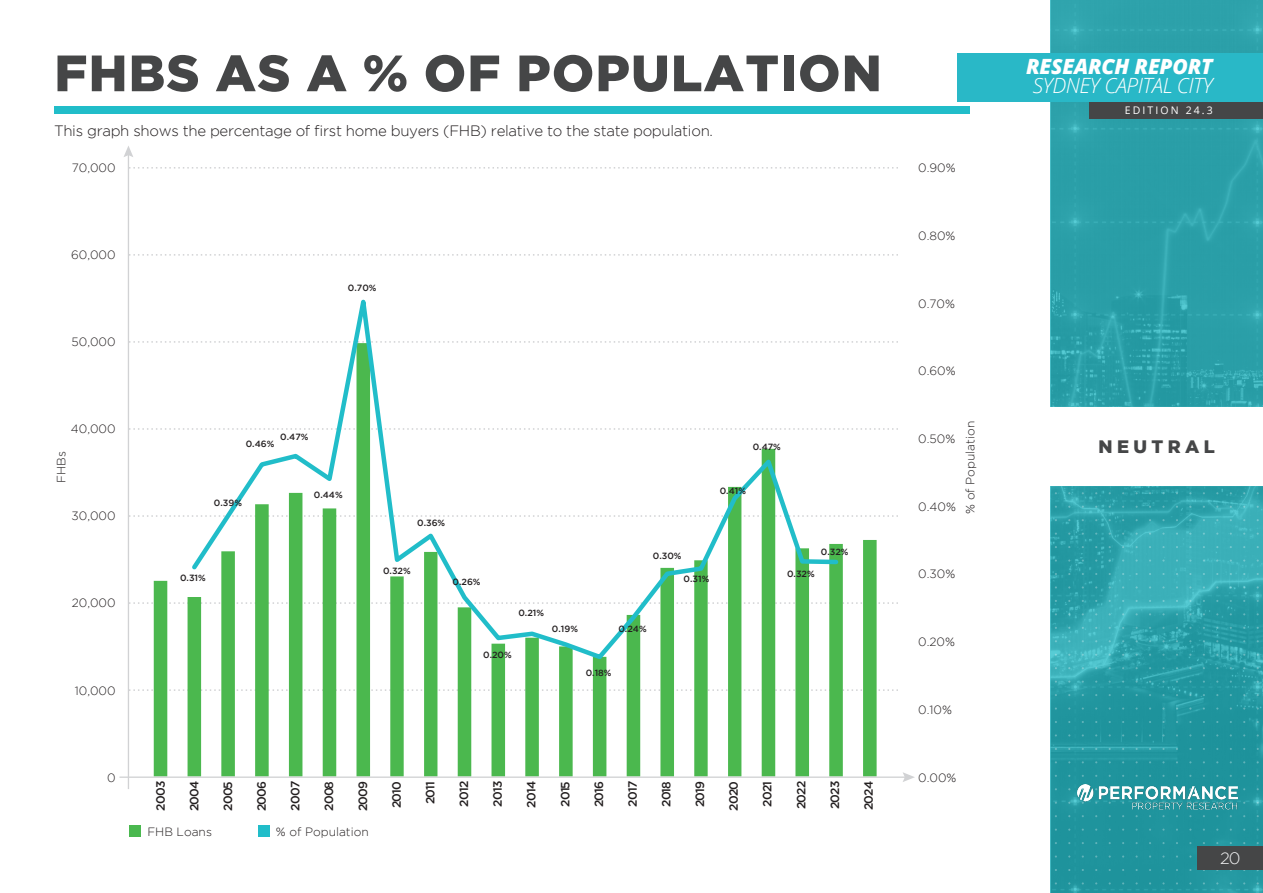
<style>
.page{position:relative;width:1263px;height:893px;background:#fff}
.page>*{position:absolute;margin:0;border:0;box-sizing:border-box;transform-origin:0 0}
.Sub-Title_Grey{font:900 51px "Gotham";letter-spacing:.025em;color:#454647}
.t1{font:italic 300 21px "Open Sans";letter-spacing:-.02em;color:#fff}
.t2{font:italic 800 21px "Open Sans";letter-spacing:-.01em;color:#fff}
.t3{font:900 18px "Gotham";letter-spacing:.245em;color:#454647}
.t4{font:300 16.5px "Gotham";color:#f2f3f4}
.t5{font:300 15px "Gotham";letter-spacing:-.02em;color:#231f20}
.Text_for_graphs{font:300 12px "Gotham";color:#231f20}
.Text_for_graphs_Small{font:500 12px "Gotham";letter-spacing:-.07em;color:#231f20}
.t6{font:10.5px "Open Sans";letter-spacing:.2em;color:#fff}
.Text_for_graphs_Small-2{font:500 9px "Gotham";color:#231f20}
</style>
<div class="page">
<div style="left:1051px;top:0;width:212px;height:407px;background:#2a9fa8"></div>
<svg style="left:1050px;top:486px;width:213px;height:407px;fill:#2499a2"></svg>
<div style="left:1197px;top:846px;width:66px;height:23px;background:#454647"></div>
<img style="left:1077px;top:785px;width:160px;height:25px">
<div style="left:1089px;top:101px;width:174px;height:18px;background:#454647"></div>
<div style="left:957px;top:53px;width:306px;height:48px;background:#29b8c7"></div>
<svg style="left:129px;top:167px;width:769px;height:2px"></svg>
<svg style="left:129px;top:689px;width:769px;height:2px"></svg>
<svg style="left:129px;top:602px;width:769px;height:2px"></svg>
<svg style="left:129px;top:428px;width:769px;height:2px"></svg>
<svg style="left:129px;top:341px;width:769px;height:2px"></svg>
<svg style="left:129px;top:254px;width:769px;height:2px"></svg>
<svg style="left:129px;top:515px;width:769px;height:2px"></svg>
<svg style="left:154px;top:428px;width:723px;height:348px"></svg>
<svg style="left:188px;top:299px;width:653px;height:364px"></svg>
<div style="left:54px;top:106px;width:916px;height:8px;background:#21bdc9"></div>
<hr style="left:128px;top:151px;width:1px;height:638px;background:#d1d2d4">
<svg style="left:124px;top:146px;width:9px;height:11px"></svg>
<svg style="left:903px;top:772px;width:12px;height:10px"></svg>
<hr style="left:119px;top:776px;width:790px;height:2px;background:#d1d2d4">
<div style="left:129px;top:826px;width:11px;height:11px;background:#4ab84f"></div>
<div style="left:258px;top:826px;width:11px;height:11px;background:#21bdc9"></div>
<p class="Sub-Title_Grey" style="left:54px;top:44px;width:829px">FHBS AS A % OF POPULATION</p>
<p class="t5" style="left:54px;top:122px;width:660px">This graph shows the percentage of first home buyers (FHB) relative to the state population.</p>
<p class="Text_for_graphs" style="left:72px;top:161px;width:45px">70,000</p>
<p class="Text_for_graphs" style="left:918px;top:161px;width:39px">0.90%</p>
<p class="Text_for_graphs" style="left:71px;top:248px;width:46px">60,000</p>
<p class="Text_for_graphs" style="left:72px;top:335px;width:46px">50,000</p>
<p class="Text_for_graphs" style="left:71px;top:423px;width:46px">40,000</p>
<p class="Text_for_graphs" style="left:55px;top:483px;width:33px;rotate:-90deg">FHBs</p>
<p class="Text_for_graphs" style="left:72px;top:510px;width:46px">30,000</p>
<p class="Text_for_graphs" style="left:72px;top:597px;width:45px">20,000</p>
<p class="Text_for_graphs" style="left:75px;top:684px;width:42px">10,000</p>
<p class="Text_for_graphs_Small-2" style="left:348px;top:282px;width:30px">0.70%</p>
<p class="Text_for_graphs_Small-2" style="left:280px;top:432px;width:30px">0.47%</p>
<p class="Text_for_graphs_Small-2" style="left:246px;top:439px;width:30px">0.46%</p>
<p class="Text_for_graphs_Small-2" style="left:214px;top:497px;width:30px">0.39%</p>
<p class="Text_for_graphs_Small-2" style="left:314px;top:490px;width:30px">0.44%</p>
<p class="Text_for_graphs_Small-2" style="left:180px;top:573px;width:27px">0.31%</p>
<p class="Text_for_graphs_Small-2" style="left:753px;top:441px;width:30px">0.47%</p>
<p class="Text_for_graphs_Small-2" style="left:417px;top:517px;width:30px">0.36%</p>
<p class="Text_for_graphs_Small-2" style="left:383px;top:566px;width:29px">0.32%</p>
<p class="Text_for_graphs_Small-2" style="left:453px;top:577px;width:29px">0.26%</p>
<p class="Text_for_graphs_Small-2" style="left:653px;top:550px;width:30px">0.30%</p>
<p class="Text_for_graphs_Small-2" style="left:684px;top:574px;width:27px">0.31%</p>
<p class="Text_for_graphs_Small-2" style="left:518px;top:608px;width:27px">0.21%</p>
<p class="Text_for_graphs_Small-2" style="left:483px;top:649px;width:30px">0.20%</p>
<p class="Text_for_graphs_Small-2" style="left:552px;top:623px;width:28px">0.19%</p>
<p class="Text_for_graphs_Small-2" style="left:618px;top:623px;width:30px">0.24%</p>
<p class="Text_for_graphs_Small-2" style="left:586px;top:667px;width:27px">0.18%</p>
<p class="Text_for_graphs_Small-2" style="left:720px;top:486px;width:28px">0.41%</p>
<p class="Text_for_graphs_Small-2" style="left:821px;top:547px;width:29px">0.32%</p>
<p class="Text_for_graphs_Small-2" style="left:787px;top:569px;width:29px">0.32%</p>
<p class="Text_for_graphs" style="left:918px;top:229px;width:39px">0.80%</p>
<p class="Text_for_graphs" style="left:918px;top:297px;width:38px">0.70%</p>
<p class="Text_for_graphs" style="left:918px;top:365px;width:39px">0.60%</p>
<p class="Text_for_graphs" style="left:918px;top:432px;width:38px">0.50%</p>
<p class="Text_for_graphs" style="left:918px;top:500px;width:39px">0.40%</p>
<p class="Text_for_graphs" style="left:964px;top:514px;width:94px;rotate:-90deg">% of Population</p>
<p class="Text_for_graphs" style="left:918px;top:568px;width:39px">0.30%</p>
<p class="Text_for_graphs" style="left:918px;top:635px;width:38px">0.20%</p>
<p class="Text_for_graphs" style="left:918px;top:703px;width:35px">0.10%</p>
<p class="Text_for_graphs" style="left:107px;top:771px;width:10px">0</p>
<p class="Text_for_graphs" style="left:918px;top:771px;width:40px">0.00%</p>
<p class="Text_for_graphs_Small" style="left:154px;top:811px;width:31px;rotate:-90deg">2003</p>
<p class="Text_for_graphs_Small" style="left:187px;top:811px;width:32px;rotate:-90deg">2004</p>
<p class="Text_for_graphs_Small" style="left:221px;top:811px;width:31px;rotate:-90deg">2005</p>
<p class="Text_for_graphs_Small" style="left:255px;top:811px;width:32px;rotate:-90deg">2006</p>
<p class="Text_for_graphs_Small" style="left:288px;top:811px;width:31px;rotate:-90deg">2007</p>
<p class="Text_for_graphs_Small" style="left:322px;top:811px;width:31px;rotate:-90deg">2008</p>
<p class="Text_for_graphs_Small" style="left:356px;top:811px;width:32px;rotate:-90deg">2009</p>
<p class="Text_for_graphs_Small" style="left:390px;top:808px;width:28px;rotate:-90deg">2010</p>
<p class="Text_for_graphs_Small" style="left:423px;top:804px;width:25px;rotate:-90deg">2011</p>
<p class="Text_for_graphs_Small" style="left:457px;top:807px;width:27px;rotate:-90deg">2012</p>
<p class="Text_for_graphs_Small" style="left:491px;top:807px;width:27px;rotate:-90deg">2013</p>
<p class="Text_for_graphs_Small" style="left:524px;top:807px;width:28px;rotate:-90deg">2014</p>
<p class="Text_for_graphs_Small" style="left:558px;top:807px;width:27px;rotate:-90deg">2015</p>
<p class="Text_for_graphs_Small" style="left:592px;top:807px;width:28px;rotate:-90deg">2016</p>
<p class="Text_for_graphs_Small" style="left:626px;top:807px;width:27px;rotate:-90deg">2017</p>
<p class="Text_for_graphs_Small" style="left:659px;top:807px;width:27px;rotate:-90deg">2018</p>
<p class="Text_for_graphs_Small" style="left:693px;top:807px;width:28px;rotate:-90deg">2019</p>
<p class="Text_for_graphs_Small" style="left:727px;top:811px;width:31px;rotate:-90deg">2020</p>
<p class="Text_for_graphs_Small" style="left:760px;top:807px;width:27px;rotate:-90deg">2021</p>
<p class="Text_for_graphs_Small" style="left:794px;top:809px;width:30px;rotate:-90deg">2022</p>
<p class="Text_for_graphs_Small" style="left:828px;top:809px;width:30px;rotate:-90deg">2023</p>
<p class="Text_for_graphs_Small" style="left:862px;top:810px;width:31px;rotate:-90deg">2024</p>
<p class="Text_for_graphs" style="left:147px;top:825px;width:66px">FHB Loans</p>
<p class="Text_for_graphs" style="left:276px;top:825px;width:94px">% of Population</p>
<h2 class="t2" style="left:1026px;top:51px;width:188px">RESEARCH REPORT</h2>
<h2 class="t1" style="left:1033px;top:71px;width:181px">SYDNEY CAPITAL CITY</h2>
<p class="t6" style="left:1125px;top:103px;width:89px">EDITION 24.3</p>
<h3 class="t3" style="left:1098px;top:436px;width:118px">NEUTRAL</h3>
<h3 class="t4" style="left:1220px;top:849px;width:22px">20</h3>
</div>
